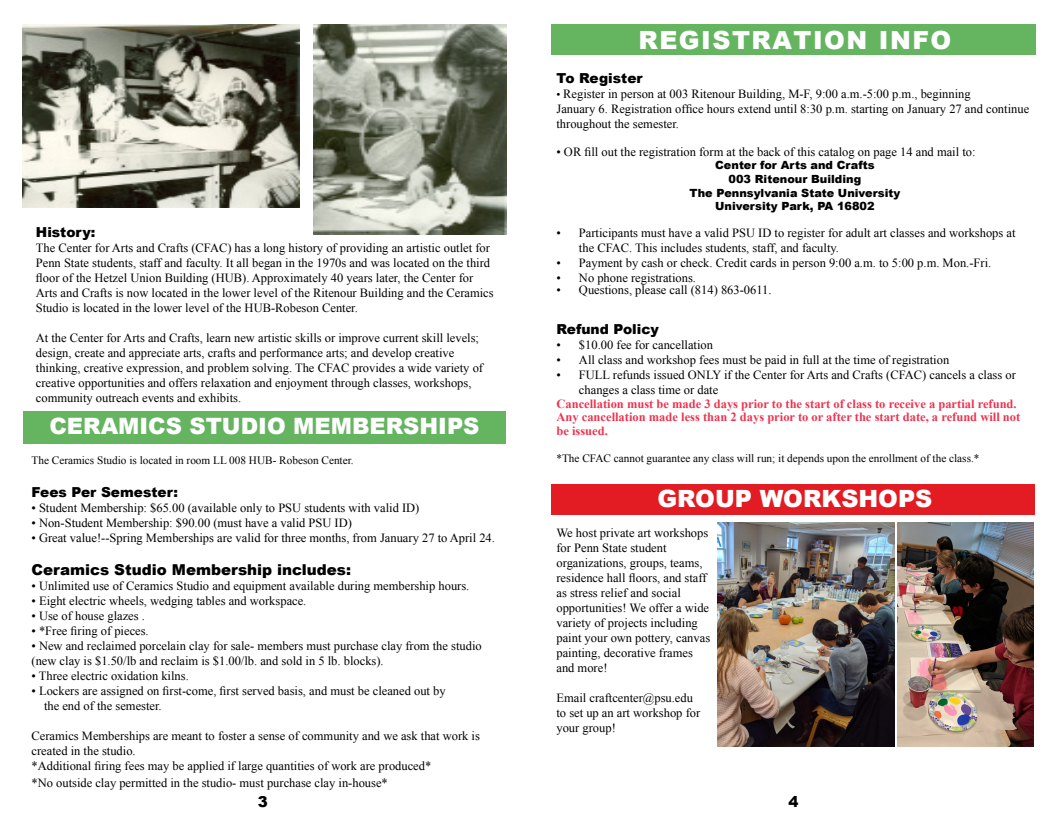
<style>
.page{position:relative;width:1058px;height:833px;background:#fff}
.page>*{position:absolute;margin:0;border:0;box-sizing:border-box;transform-origin:0 0}
.t1{font:900 25px "Arial";letter-spacing:.06em;color:#fff}
.t2{font:900 23.75px "Arial";color:#fff}
.t3{font:900 22.5px "Arial";color:#fff}
.t4{font:900 15px "Arial";color:#000}
.t5{font:900 13.75px "Arial";color:#000}
.t6{font:12.5px/15px "Times New Roman";color:#000}
.t7{font:700 12.5px/13.8px "Times New Roman";color:#ee334f}
.t8{font:11.25px "Times New Roman";color:#000}
.t9{font:900 11.25px/13.5px "Arial";color:#000;text-align:center}
.s1{font-size:11.25px}
</style>
<div class="page">
<div style="left:551px;top:485px;width:484px;height:30px;background:#e31b23"></div>
<div style="left:551px;top:24px;width:484px;height:31px;background:#65b460"></div>
<img style="left:717px;top:522px;width:177px;height:224px">
<img style="left:897px;top:522px;width:136px;height:224px">
<img style="left:22px;top:24px;width:277px;height:184px">
<img style="left:313px;top:24px;width:193px;height:210px">
<div style="left:23px;top:410px;width:483px;height:33px;background:#65b460"></div>
<p class="t5" style="left:36px;top:222px;width:61px">History:</p>
<p class="t6" style="left:36px;top:240px;width:459px">The Center for Arts and Crafts (CFAC) has a long history of providing an artistic outlet for Penn State students, staff and faculty. It all began in the 1970s and was located on the third floor of the Hetzel Union Building (HUB). Approximately 40 years later, the Center for Arts and Crafts is now located in the lower level of the Ritenour Building and the Ceramics Studio is located in the lower level of the HUB-Robeson Center.</p>
<p class="t6" style="left:36px;top:330px;width:449px">At the Center for Arts and Crafts, learn new artistic skills or improve current skill levels; design, create and appreciate arts, crafts and performance arts; and develop creative thinking, creative expression, and problem solving. The CFAC provides a wide variety of creative opportunities and offers relaxation and enjoyment through classes, workshops, community outreach events and exhibits.</p>
<h3 class="t3" style="left:49px;top:410px;width:431px">CERAMICS STUDIO MEMBERSHIPS</h3>
<p class="t8" style="left:32px;top:453px;width:324px">The Ceramics Studio is located in room LL 008 HUB- Robeson Center.</p>
<p class="t5" style="left:32px;top:482px;width:148px">Fees Per Semester:</p>
<p class="t6" style="left:32px;top:500px;width:389px">• Student Membership: $65.00 (available only to PSU students with valid ID)</p>
<p class="t6" style="left:32px;top:515px;width:322px">• Non-Student Membership: $90.00 (must have a valid PSU ID)</p>
<p class="t6" style="left:32px;top:530px;width:465px">• Great value!--Spring Memberships are valid for three months, from January 27 to April 24.</p>
<p class="t4" style="left:32px;top:559px;width:321px">Ceramics Studio Membership includes:</p>
<p class="t6" style="left:32px;top:578px;width:439px">• Unlimited use of Ceramics Studio and equipment available during membership hours.</p>
<p class="t6" style="left:32px;top:593px;width:276px">• Eight electric wheels, wedging tables and workspace.</p>
<p class="t6" style="left:32px;top:608px;width:115px">• Use of house glazes .</p>
<p class="t6" style="left:32px;top:623px;width:119px">• *Free firing of pieces.</p>
<p class="t6" style="left:32px;top:638px;width:452px">• New and reclaimed porcelain clay for sale- members must purchase clay from the studio (new clay is $1.50/lb and reclaim is $1.00/lb. and sold in 5 lb. blocks).</p>
<p class="t6" style="left:32px;top:668px;width:159px">• Three electric oxidation kilns.</p>
<p class="t6" style="left:44px;top:683px;width:403px;text-indent:-12px">• Lockers are assigned on first-come, first served basis, and must be cleaned out by the end of the semester.</p>
<p class="t6" style="left:32px;top:728px;width:450px">Ceramics Memberships are meant to foster a sense of community and we ask that work is created in the studio.<br>*Additional firing fees may be applied if large quantities of work are produced*</p>
<p class="t6" style="left:32px;top:775px;width:358px">*No outside clay permitted in the studio- must purchase clay in-house*</p>
<p class="t4" style="left:258px;top:790px;width:12px">3</p>
<h1 class="t1" style="left:638px;top:22px;width:314px">REGISTRATION INFO</h1>
<p class="t5" style="left:556px;top:69px;width:88px">To Register</p>
<p class="t6" style="left:556px;top:87px;width:474px"><span class="s1">•</span> Register in person at 003 Ritenour Building, M-F, 9:00 a.m.-5:00 p.m., beginning<br>January 6. Registration office hours extend until 8:30 p.m. starting on January 27 and continue throughout the semester.</p>
<p class="t6" style="left:556px;top:144px;width:420px">• OR fill out the registration form at the back of this catalog on page 14 and mail to:</p>
<p class="t9" style="left:689px;top:158px;width:213px">Center for Arts and Crafts<br>003 Ritenour Building<br>The Pennsylvania State University<br>University Park, PA 16802</p>
<p class="t6" style="left:579px;top:225px;width:438px;text-indent:-22px">• Participants must have a valid PSU ID to register for adult art classes and workshops at the CFAC. This includes students, staff, and faculty.</p>
<p class="t6" style="left:556px;top:255px;width:436px">• Payment by cash or check. Credit cards in person 9:00 a.m. to 5:00 p.m. Mon.-Fri.</p>
<p class="t6" style="left:556px;top:270px;width:141px">• No phone registrations.</p>
<p class="t6" style="left:556px;top:282px;width:217px">• Questions, please call (814) 863-0611.</p>
<p class="t5" style="left:556px;top:319px;width:104px">Refund Policy</p>
<p class="t6" style="left:556px;top:337px;width:158px">• $10.00 fee for cancellation</p>
<p class="t6" style="left:556px;top:352px;width:394px">• All class and workshop fees must be paid in full at the time of registration</p>
<p class="t6" style="left:579px;top:367px;width:438px;text-indent:-22px">• FULL refunds issued ONLY if the Center for Arts and Crafts (CFAC) cancels a class or changes a class time or date</p>
<p class="t7" style="left:556px;top:396px;width:465px">Cancellation must be made 3 days prior to the start of class to receive a partial refund.<br>Any cancellation made less than 2 days prior to or after the start date, a refund will not be issued.</p>
<p class="t8" style="left:556px;top:450px;width:424px">*The CFAC cannot guarantee any class will run; it depends upon the enrollment of the class.*</p>
<h2 class="t2" style="left:657px;top:481px;width:276px">GROUP WORKSHOPS</h2>
<p class="t6" style="left:556px;top:525px;width:155px">We host private art workshops for Penn State student organizations, groups, teams, residence hall floors, and staff as stress relief and social opportunities! We offer a wide variety of projects including paint your own pottery, canvas painting, decorative frames and more!</p>
<p class="t6" style="left:556px;top:690px;width:145px">Email craftcenter@psu.edu to set up an art workshop for your group!</p>
<p class="t4" style="left:788px;top:790px;width:12px">4</p>
</div>
